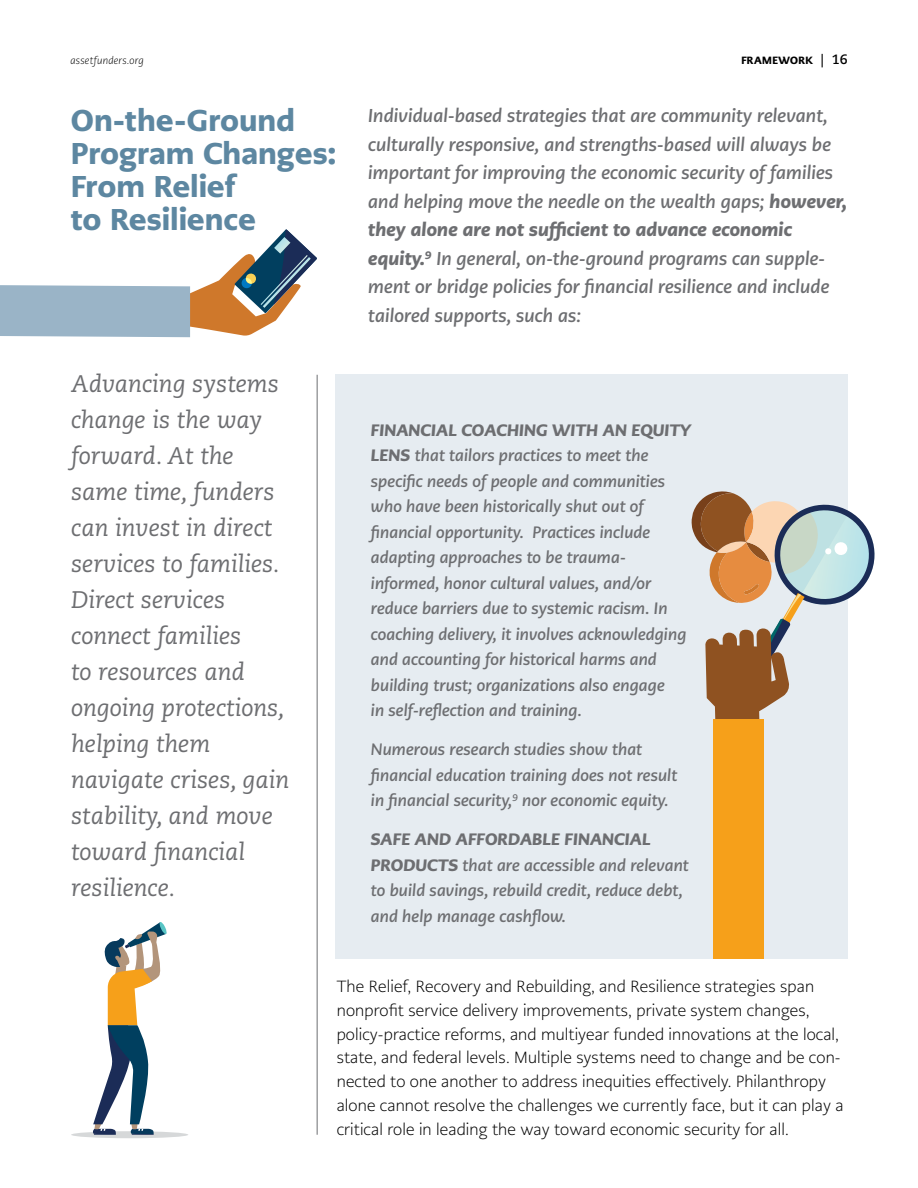
<style>
.page{position:relative;width:918px;height:1188px;background:#fff}
.page>*{position:absolute;margin:0;border:0;box-sizing:border-box;transform-origin:0 0}
.t1{font:900 30px/33px "PMN Caecilia Sans Head";letter-spacing:.015em;color:#5d87a1}
.t2{font:italic 24px/36px "Caecilia";color:#6d6e71}
.t3{font:italic 700 18.6px/28.5px "PMN Caecilia Sans Head";letter-spacing:.01em;color:#6d6e71}
.t4{font:italic 700 16.5px/25.5px "PMN Caecilia Sans Head";letter-spacing:.01em;color:#6d6e71}
.t5{font:300 16.2px/23.9px "PMN Caecilia Sans Head";letter-spacing:.01em;color:#000}
.t6{font:italic 300 10.5px "PMN Caecilia Sans Head";letter-spacing:.03em;color:#000}
.t7{font:900 10.5px "PMN Caecilia Sans Head";letter-spacing:.04em;color:#000}
.s1{font-family:"Caecilia";font-weight:700;font-size:13.5px}
.s2{font-weight:900}
</style>
<div class="page">
<div style="left:335px;top:375px;width:513px;height:584px;background:#e6ecf1"></div>
<hr style="left:317px;top:375px;width:1px;height:760px;background:#6d6e71">
<svg style="left:692px;top:491px;width:183px;height:235px"></svg>
<div style="left:713px;top:720px;width:50px;height:239px;background:#f6a01a"></div>
<svg style="left:0;top:229px;width:317px;height:108px"></svg>
<div style="left:71px;top:1131px;width:117px;height:7px;background:#d6d8d9;border-radius:50%"></div>
<svg style="left:93px;top:922px;width:74px;height:213px"></svg>
<p class="t6" style="left:70px;top:54px;width:75px">assetfunders.org</p>
<p class="t7" style="left:741px;top:53px;width:108px">FRAMEWORK <span class="s1">| 16</span></p>
<h1 class="t1" style="left:71px;top:104px;width:266px">On-the-Ground<br>Program Changes:<br>From Relief<br>to Resilience</h1>
<p class="t2" style="left:71px;top:367px;width:220px">Advancing systems change is the way forward. At the same time, funders can invest in direct services to families.<br>Direct services connect families<br>to resources and ongoing protections, helping them navigate crises, gain stability, and move toward financial resilience.</p>
<p class="t3" style="left:368px;top:101px;width:480px">Individual-based strategies that are community relevant, culturally responsive, and strengths-based will always be important for improving the economic security of families and helping move the needle on the wealth gaps; <span class="s2">however, they alone are not sufficient to advance economic equity.</span><sup>9</sup> In general, on-the-ground programs can supple&shy;ment or bridge policies for financial resilience and include tailored supports, such as:</p>
<p class="t4" style="left:371px;top:417px;width:321px"><span class="s2">FINANCIAL COACHING WITH AN EQUITY LENS</span> that tailors practices to meet the specific needs of people and communities who have been historically shut out of financial opportunity. Practices include adapting approaches to be trauma&shy;informed, honor cultural values, and/or reduce barriers due to systemic racism. In coaching delivery, it involves acknowledging and accounting for historical harms and building trust; organizations also engage<br>in self-reflection and training.</p>
<p class="t4" style="left:371px;top:737px;width:308px">Numerous research studies show that financial education training does not result in financial security,<sup>9</sup> nor economic equity.</p>
<p class="t4" style="left:371px;top:827px;width:319px"><span class="s2">SAFE AND AFFORDABLE FINANCIAL PRODUCTS</span> that are accessible and relevant to build savings, rebuild credit, reduce debt, and help manage cashflow.</p>
<p class="t5" style="left:337px;top:974px;width:508px">The Relief, Recovery and Rebuilding, and Resilience strategies span nonprofit service delivery improvements, private system changes, policy-practice reforms, and multiyear funded innovations at the local, state, and federal levels. Multiple systems need to change and be con&shy;nected to one another to address inequities effectively. Philanthropy alone cannot resolve the challenges we currently face, but it can play a critical role in leading the way toward economic security for all.</p>
</div>
